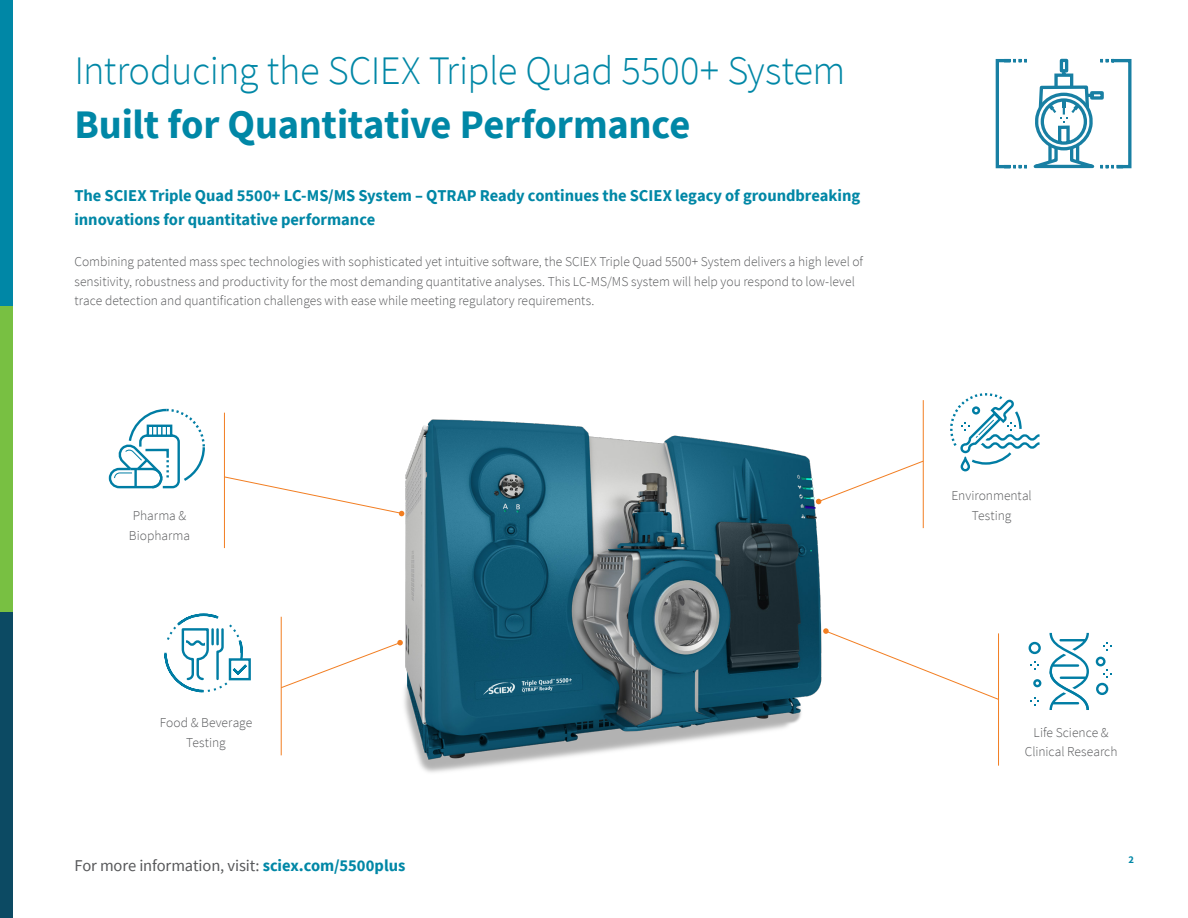
<style>
.page{position:relative;width:1188px;height:918px;background:#fff}
.page>*{position:absolute;margin:0;border:0;box-sizing:border-box;transform-origin:0 0}
.Legal_back_page{font:300 40.5px "Source Sans Pro";letter-spacing:-.015em;color:#0087a6}
.Legal_back_page-2{font:700 40.5px "Source Sans Pro";letter-spacing:-.005em;color:#0087a6}
.Bullets{font:700 16.5px/24px "Source Sans Pro";letter-spacing:-.005em;color:#0087a6}
.t1{font:16.5px "Source Sans Pro";letter-spacing:-.01em;color:#57585a}
.Bullets-2{font:300 13.5px/19.5px "Source Sans Pro";color:#57585a;text-align:center}
.t2{font:700 10.5px "Source Sans Pro";color:#0087a6}
.s1{font-weight:700;color:#0087a6}
</style>
<div class="page">
<img style="left:400px;top:419px;width:422px;height:354px">
<svg style="left:995px;top:59px;width:137px;height:110px"></svg>
<svg style="left:1048px;top:145px;width:4px;height:17px"></svg>
<hr style="left:1076px;top:145px;width:3px;height:17px;background:#187fa3">
<svg style="left:223px;top:476px;width:181px;height:40px"></svg>
<hr style="left:224px;top:413px;width:1px;height:135px;background:#f27e22">
<hr style="left:281px;top:617px;width:1px;height:138px;background:#f27e22">
<svg style="left:108px;top:408px;width:97px;height:81px"></svg>
<hr style="left:148px;top:435px;width:23px;height:2px;background:#007da4">
<div style="left:229px;top:658px;width:22px;height:22px;border:2px solid #007da4"></div>
<svg style="left:164px;top:613px;width:85px;height:80px"></svg>
<hr style="left:923px;top:400px;width:1px;height:128px;background:#f27e22">
<svg style="left:950px;top:393px;width:90px;height:78px"></svg>
<hr style="left:998px;top:633px;width:1px;height:133px;background:#f27e22">
<svg style="left:1030px;top:661px;width:9px;height:8px"></svg>
<svg style="left:1030px;top:697px;width:9px;height:9px"></svg>
<svg style="left:1103px;top:669px;width:9px;height:9px"></svg>
<svg style="left:1103px;top:642px;width:9px;height:9px"></svg>
<svg style="left:1050px;top:633px;width:39px;height:77px"></svg>
<div style="left:1096px;top:657px;width:10px;height:9px;border:2px solid #007da4;border-radius:50%"></div>
<div style="left:1033px;top:679px;width:8px;height:8px;border:2px solid #007da4;border-radius:50%"></div>
<div style="left:1096px;top:683px;width:12px;height:12px;border:2px solid #007da4;border-radius:50%"></div>
<div style="left:1029px;top:642px;width:12px;height:12px;border:2px solid #007da4;border-radius:50%"></div>
<svg style="left:280px;top:640px;width:123px;height:49px"></svg>
<svg style="left:816px;top:460px;width:108px;height:44px"></svg>
<svg style="left:823px;top:628px;width:176px;height:72px"></svg>
<div style="left:0;top:306px;width:13px;height:306px;background:#78c042"></div>
<div style="left:0;top:612px;width:13px;height:306px;background:#0c4a63"></div>
<div style="left:0;top:0;width:13px;height:306px;background:#0087a6"></div>
<p class="Legal_back_page" style="left:74px;top:46px;width:772px">Introducing the SCIEX Triple Quad 5500+ System</p>
<p class="Legal_back_page-2" style="left:74px;top:98px;width:618px">Built for Quantitative Performance</p>
<p class="Bullets" style="left:74px;top:184px;width:787px">The SCIEX Triple Quad 5500+ LC-MS/MS System – QTRAP Ready continues the SCIEX legacy of groundbreaking innovations for quantitative performance</p>
<p class="Bullets-2" style="left:74px;top:252px;width:790px;text-align:left">Combining patented mass spec technologies with sophisticated yet intuitive software, the SCIEX Triple Quad 5500+ System delivers a high level of sensitivity, robustness and productivity for the most demanding quantitative analyses. This LC-MS/MS system will help you respond to low-level trace detection and quantification challenges with ease while meeting regulatory requirements.</p>
<p class="Bullets-2" style="left:129px;top:506px;width:63px;text-align:left">Pharma &amp;<br>Biopharma</p>
<p class="Bullets-2" style="left:160px;top:713px;width:94px">Food &amp; Beverage<br>Testing</p>
<p class="t1" style="left:74px;top:855px;width:332px">For more information, visit: <span class="s1">sciex.com/5500plus</span></p>
<p class="Bullets-2" style="left:951px;top:486px;width:82px">Environmental<br>Testing</p>
<p class="Bullets-2" style="left:1025px;top:722px;width:94px">Life Science &amp;<br>Clinical Research</p>
<p class="t2" style="left:1128px;top:853px;width:7px">2</p>
</div>
